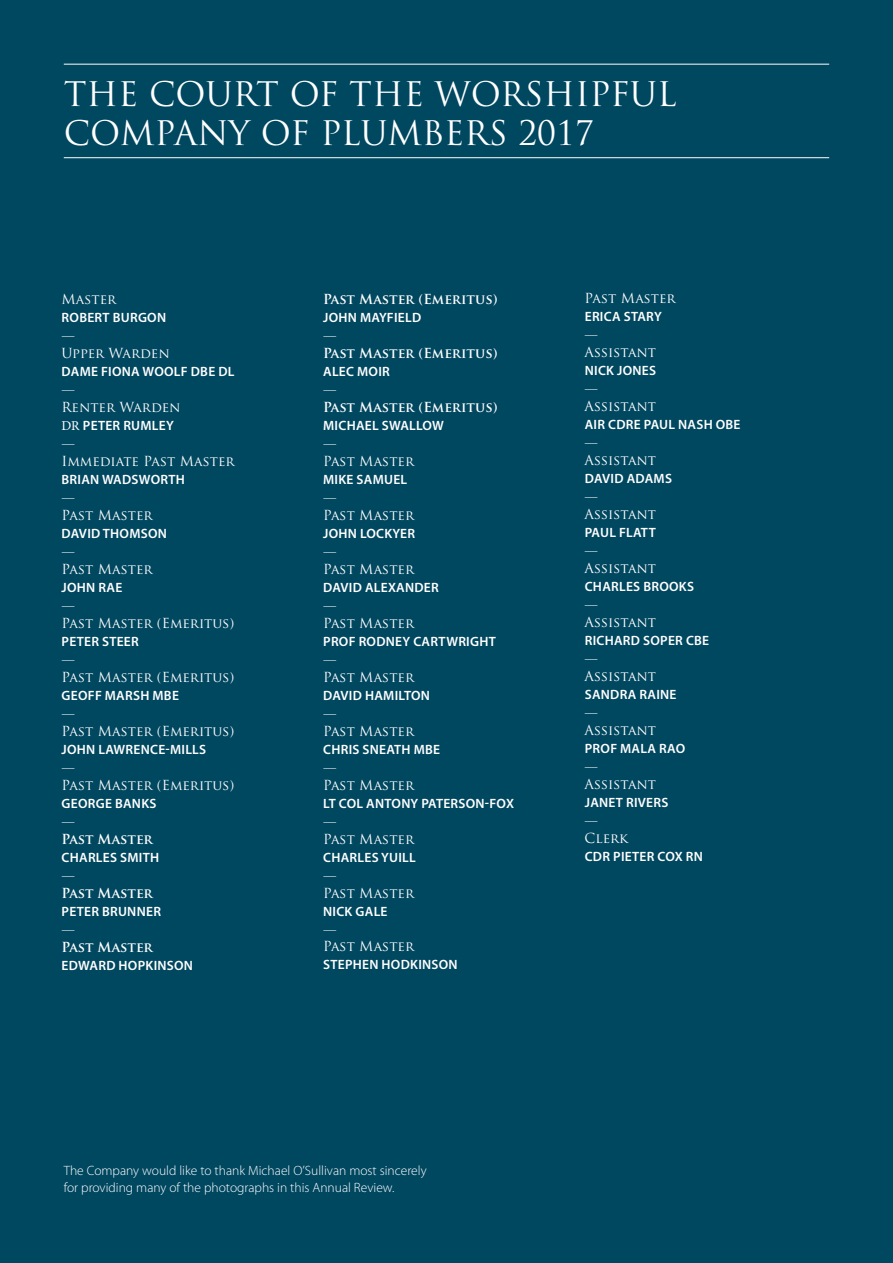
<style>
.page{position:relative;width:893px;height:1263px;background:#004760}
.page>*{position:absolute;margin:0;border:0;box-sizing:border-box;transform-origin:0 0}
.t1{font:33px/39.6px "Trajan Pro";color:#fff}
.t2{font:600 13.5px/18px "Myriad Pro";letter-spacing:.02em;color:#fff}
.t3{font:13.5px "Trajan Pro";color:#fff}
.t4{font:300 13.5px/17.2px "Myriad Pro";color:#fff}
.t5{font:700 13.5px "Trajan Pro";color:#fff}
.s1{font-family:"Minion Pro";font-weight:400}
.s2{font-weight:300}
</style>
<div class="page">
<hr style="left:64px;top:157px;width:765px;height:1px;background:#fff">
<hr style="left:64px;top:64px;width:765px;height:1px;background:#fff">
<h1 class="t1" style="left:64px;top:73px;width:614px">THE COURT OF THE WORSHIPFUL<br>COMPANY OF PLUMBERS 2017</h1>
<p class="t3" style="left:61px;top:290px;width:56px">Master</p>
<p class="t2" style="left:62px;top:308px;width:106px">ROBERT BURGON</p>
<p class="t4" style="left:61px;top:327px;width:15px">—</p>
<p class="t3" style="left:61px;top:344px;width:110px">Upper Warden</p>
<p class="t2" style="left:62px;top:362px;width:174px">DAME FIONA WOOLF DBE DL</p>
<p class="t4" style="left:61px;top:381px;width:15px">—</p>
<p class="t3" style="left:61px;top:398px;width:121px">Renter Warden</p>
<p class="t2" style="left:61px;top:416px;width:114px"><span class="s1">DR</span> PETER RUMLEY <span class="s2">—</span></p>
<p class="t3" style="left:61px;top:452px;width:175px">Immediate Past Master</p>
<p class="t2" style="left:62px;top:470px;width:125px">BRIAN WADSWORTH</p>
<p class="t4" style="left:61px;top:489px;width:15px">—</p>
<p class="t3" style="left:61px;top:506px;width:93px">Past Master</p>
<p class="t2" style="left:62px;top:524px;width:107px">DAVID THOMSON</p>
<p class="t4" style="left:61px;top:543px;width:15px">—</p>
<p class="t3" style="left:61px;top:560px;width:93px">Past Master</p>
<p class="t2" style="left:62px;top:578px;width:62px">JOHN RAE</p>
<p class="t4" style="left:61px;top:597px;width:15px">—</p>
<p class="t3" style="left:61px;top:614px;width:174px">Past Master (Emeritus)</p>
<p class="t2" style="left:62px;top:632px;width:79px">PETER STEER</p>
<p class="t4" style="left:61px;top:651px;width:15px">—</p>
<p class="t3" style="left:61px;top:668px;width:174px">Past Master (Emeritus)</p>
<p class="t2" style="left:62px;top:686px;width:119px">GEOFF MARSH MBE</p>
<p class="t4" style="left:61px;top:705px;width:15px">—</p>
<p class="t3" style="left:61px;top:722px;width:174px">Past Master (Emeritus)</p>
<p class="t2" style="left:62px;top:740px;width:146px">JOHN LAWRENCE-MILLS</p>
<p class="t4" style="left:61px;top:759px;width:15px">—</p>
<p class="t3" style="left:61px;top:776px;width:174px">Past Master (Emeritus)</p>
<p class="t2" style="left:62px;top:794px;width:96px">GEORGE BANKS</p>
<p class="t4" style="left:61px;top:813px;width:15px">—</p>
<p class="t5" style="left:61px;top:830px;width:93px">Past Master</p>
<p class="t2" style="left:62px;top:848px;width:99px">CHARLES SMITH</p>
<p class="t4" style="left:61px;top:867px;width:15px">—</p>
<p class="t5" style="left:61px;top:884px;width:93px">Past Master</p>
<p class="t2" style="left:62px;top:902px;width:101px">PETER BRUNNER</p>
<p class="t4" style="left:61px;top:921px;width:15px">—</p>
<p class="t5" style="left:61px;top:938px;width:93px">Past Master</p>
<p class="t2" style="left:62px;top:956px;width:133px">EDWARD HOPKINSON</p>
<p class="t5" style="left:323px;top:290px;width:176px">Past Master (Emeritus)</p>
<p class="t2" style="left:323px;top:308px;width:100px">JOHN MAYFIELD</p>
<p class="t4" style="left:323px;top:327px;width:15px">—</p>
<p class="t5" style="left:323px;top:344px;width:176px">Past Master (Emeritus)</p>
<p class="t2" style="left:323px;top:362px;width:68px">ALEC MOIR</p>
<p class="t4" style="left:323px;top:381px;width:15px">—</p>
<p class="t5" style="left:323px;top:398px;width:176px">Past Master (Emeritus)</p>
<p class="t2" style="left:323px;top:416px;width:122px">MICHAEL SWALLOW</p>
<p class="t4" style="left:323px;top:435px;width:15px">—</p>
<p class="t3" style="left:323px;top:452px;width:93px">Past Master</p>
<p class="t2" style="left:323px;top:470px;width:86px">MIKE SAMUEL</p>
<p class="t4" style="left:323px;top:489px;width:15px">—</p>
<p class="t3" style="left:323px;top:506px;width:93px">Past Master</p>
<p class="t2" style="left:323px;top:524px;width:93px">JOHN LOCKYER</p>
<p class="t4" style="left:323px;top:543px;width:15px">—</p>
<p class="t3" style="left:323px;top:560px;width:93px">Past Master</p>
<p class="t2" style="left:323px;top:578px;width:117px">DAVID ALEXANDER</p>
<p class="t4" style="left:323px;top:597px;width:15px">—</p>
<p class="t3" style="left:323px;top:614px;width:93px">Past Master</p>
<p class="t2" style="left:323px;top:632px;width:174px">PROF RODNEY CARTWRIGHT</p>
<p class="t4" style="left:323px;top:651px;width:15px">—</p>
<p class="t3" style="left:323px;top:668px;width:93px">Past Master</p>
<p class="t2" style="left:323px;top:686px;width:108px">DAVID HAMILTON</p>
<p class="t4" style="left:323px;top:705px;width:15px">—</p>
<p class="t3" style="left:323px;top:722px;width:93px">Past Master</p>
<p class="t2" style="left:323px;top:740px;width:118px">CHRIS SNEATH MBE</p>
<p class="t4" style="left:323px;top:759px;width:15px">—</p>
<p class="t3" style="left:323px;top:776px;width:93px">Past Master</p>
<p class="t2" style="left:323px;top:794px;width:192px">LT COL ANTONY PATERSON-FOX</p>
<p class="t4" style="left:323px;top:813px;width:15px">—</p>
<p class="t3" style="left:323px;top:830px;width:93px">Past Master</p>
<p class="t2" style="left:323px;top:848px;width:94px">CHARLES YUILL</p>
<p class="t4" style="left:323px;top:866px;width:15px">—</p>
<p class="t3" style="left:323px;top:884px;width:93px">Past Master</p>
<p class="t2" style="left:323px;top:902px;width:66px">NICK GALE</p>
<p class="t4" style="left:323px;top:920px;width:15px">—</p>
<p class="t3" style="left:323px;top:938px;width:93px">Past Master</p>
<p class="t2" style="left:323px;top:955px;width:136px">STEPHEN HODKINSON</p>
<p class="t3" style="left:585px;top:290px;width:93px">Past Master</p>
<p class="t2" style="left:585px;top:307px;width:78px">ERICA STARY</p>
<p class="t4" style="left:585px;top:326px;width:15px">—</p>
<p class="t3" style="left:585px;top:344px;width:73px">Assistant</p>
<p class="t2" style="left:585px;top:361px;width:73px">NICK JONES</p>
<p class="t4" style="left:585px;top:380px;width:15px">—</p>
<p class="t3" style="left:585px;top:398px;width:73px">Assistant</p>
<p class="t2" style="left:585px;top:415px;width:157px">AIR CDRE PAUL NASH OBE</p>
<p class="t4" style="left:585px;top:434px;width:15px">—</p>
<p class="t3" style="left:585px;top:452px;width:73px">Assistant</p>
<p class="t2" style="left:585px;top:469px;width:89px">DAVID ADAMS</p>
<p class="t4" style="left:585px;top:488px;width:15px">—</p>
<p class="t3" style="left:585px;top:506px;width:73px">Assistant</p>
<p class="t2" style="left:585px;top:523px;width:72px">PAUL FLATT</p>
<p class="t4" style="left:585px;top:542px;width:15px">—</p>
<p class="t3" style="left:585px;top:560px;width:73px">Assistant</p>
<p class="t2" style="left:585px;top:577px;width:111px">CHARLES BROOKS</p>
<p class="t4" style="left:585px;top:596px;width:15px">—</p>
<p class="t3" style="left:585px;top:614px;width:73px">Assistant</p>
<p class="t2" style="left:585px;top:631px;width:126px">RICHARD SOPER CBE</p>
<p class="t4" style="left:585px;top:650px;width:15px">—</p>
<p class="t3" style="left:585px;top:668px;width:73px">Assistant</p>
<p class="t2" style="left:585px;top:685px;width:93px">SANDRA RAINE</p>
<p class="t4" style="left:585px;top:704px;width:15px">—</p>
<p class="t3" style="left:585px;top:722px;width:73px">Assistant</p>
<p class="t2" style="left:585px;top:739px;width:102px">PROF MALA RAO</p>
<p class="t4" style="left:585px;top:758px;width:15px">—</p>
<p class="t3" style="left:585px;top:776px;width:73px">Assistant</p>
<p class="t2" style="left:585px;top:793px;width:85px">JANET RIVERS</p>
<p class="t4" style="left:585px;top:812px;width:15px">—</p>
<p class="t3" style="left:585px;top:830px;width:45px">Clerk</p>
<p class="t2" style="left:585px;top:847px;width:120px">CDR PIETER COX RN</p>
<p class="t4" style="left:64px;top:1162px;width:364px">The Company would like to thank Michael O’Sullivan most sincerely for providing many of the photographs in this Annual Review.</p>
</div>
